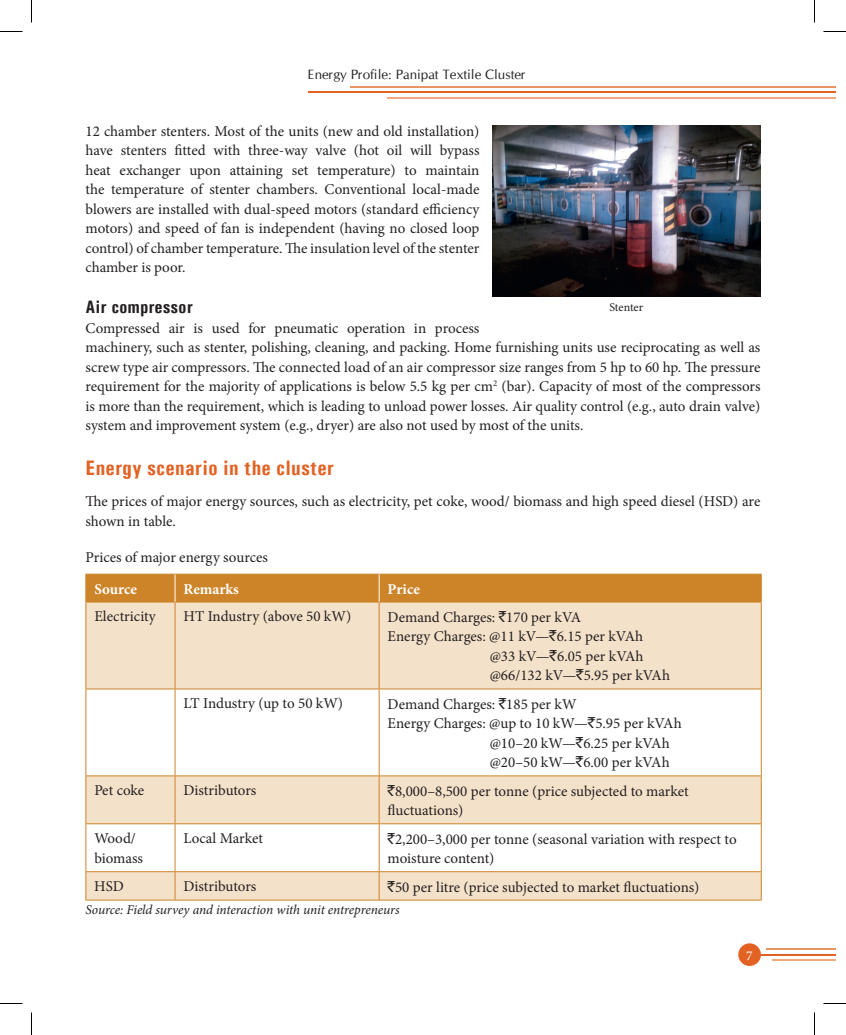
<style>
.page{position:relative;width:846px;height:1035px;background:#fff}
.page>*{position:absolute;margin:0;border:0;box-sizing:border-box;transform-origin:0 0}
.t1{font:700 21px "Univers Condensed";letter-spacing:.025em;color:#e26224}
.t2{font:700 18px "Univers Condensed";letter-spacing:.025em;color:#231f20}
.t3{font:15px/19.5px "Minion Pro";color:#231f20}
.t4{font:700 15px "Minion Pro";color:#fff}
.t5{font:italic 13.5px "Minion Pro";letter-spacing:-.01em;color:#231f20}
.t6{font:13.5px "Cg Omega";color:#231f20}
.t7{font:13.5px "Minion Pro";color:#fff}
.t8{font:12px "Minion Pro";letter-spacing:-.005em;color:#231f20}
.s1{font-family:"Rupee Foradian"}
</style>
<div class="page">
<hr style="left:760px;top:954px;width:76px;height:2px;background:#e26224">
<hr style="left:772px;top:959px;width:64px;height:2px;background:#efa97f">
<hr style="left:767px;top:948px;width:69px;height:2px;background:#eb9463">
<div style="left:738px;top:943px;width:23px;height:23px;background:#e26224;border-radius:50%"></div>
<hr style="left:308px;top:91px;width:528px;height:2px;background:#e26224">
<hr style="left:387px;top:97px;width:449px;height:2px;background:#efa97f">
<hr style="left:350px;top:86px;width:486px;height:2px;background:#eb9463">
<svg style="left:87px;top:603px;width:674px;height:297px;fill:#f4e1c9"></svg>
<hr style="left:86px;top:602px;width:89px;height:1px;background:#cd8328">
<hr style="left:86px;top:602px;width:1px;height:87px;background:#cd8328">
<hr style="left:175px;top:602px;width:204px;height:1px;background:#cd8328">
<hr style="left:175px;top:602px;width:1px;height:87px;background:#cd8328">
<hr style="left:379px;top:602px;width:383px;height:1px;background:#cd8328">
<hr style="left:379px;top:602px;width:1px;height:87px;background:#cd8328">
<hr style="left:761px;top:602px;width:1px;height:87px;background:#cd8328">
<hr style="left:86px;top:689px;width:89px;height:1px;background:#cd8328">
<hr style="left:86px;top:689px;width:1px;height:87px;background:#cd8328">
<hr style="left:175px;top:689px;width:204px;height:1px;background:#cd8328">
<hr style="left:175px;top:689px;width:1px;height:87px;background:#cd8328">
<hr style="left:379px;top:689px;width:383px;height:1px;background:#cd8328">
<hr style="left:379px;top:689px;width:1px;height:87px;background:#cd8328">
<hr style="left:761px;top:689px;width:1px;height:87px;background:#cd8328">
<hr style="left:86px;top:776px;width:89px;height:1px;background:#cd8328">
<hr style="left:86px;top:776px;width:1px;height:47px;background:#cd8328">
<hr style="left:175px;top:776px;width:204px;height:1px;background:#cd8328">
<hr style="left:175px;top:776px;width:1px;height:47px;background:#cd8328">
<hr style="left:379px;top:776px;width:383px;height:1px;background:#cd8328">
<hr style="left:379px;top:776px;width:1px;height:47px;background:#cd8328">
<hr style="left:761px;top:776px;width:1px;height:47px;background:#cd8328">
<hr style="left:86px;top:823px;width:89px;height:1px;background:#cd8328">
<hr style="left:86px;top:824px;width:1px;height:47px;background:#cd8328">
<hr style="left:175px;top:823px;width:204px;height:1px;background:#cd8328">
<hr style="left:175px;top:824px;width:1px;height:47px;background:#cd8328">
<hr style="left:379px;top:823px;width:383px;height:1px;background:#cd8328">
<hr style="left:379px;top:824px;width:1px;height:47px;background:#cd8328">
<hr style="left:761px;top:824px;width:1px;height:47px;background:#cd8328">
<hr style="left:86px;top:871px;width:89px;height:1px;background:#cd8328">
<svg style="left:86px;top:872px;width:1px;height:28px"></svg>
<hr style="left:175px;top:871px;width:204px;height:1px;background:#cd8328">
<svg style="left:175px;top:872px;width:1px;height:28px"></svg>
<hr style="left:379px;top:871px;width:383px;height:1px;background:#cd8328">
<svg style="left:379px;top:872px;width:1px;height:28px"></svg>
<svg style="left:761px;top:872px;width:1px;height:28px"></svg>
<hr style="left:86px;top:900px;width:89px;height:1px;background:#cd8328">
<hr style="left:175px;top:900px;width:204px;height:1px;background:#cd8328">
<hr style="left:379px;top:900px;width:383px;height:1px;background:#cd8328">
<div style="left:86px;top:574px;width:676px;height:28px;background:#cd8328"></div>
<img style="left:492px;top:125px;width:269px;height:171px">
<svg style="left:0;top:31px;width:22px;height:1px"></svg>
<svg style="left:824px;top:31px;width:22px;height:1px"></svg>
<svg style="left:0;top:1003px;width:22px;height:1px"></svg>
<svg style="left:824px;top:1003px;width:22px;height:1px"></svg>
<svg style="left:31px;top:0;width:1px;height:22px"></svg>
<svg style="left:31px;top:1012px;width:1px;height:23px"></svg>
<svg style="left:814px;top:0;width:1px;height:22px"></svg>
<svg style="left:814px;top:1012px;width:1px;height:23px"></svg>
<p class="t6" style="left:308px;top:67px;width:219px">Energy Profile: Panipat Textile Cluster</p>
<p class="t3" style="left:86px;top:121px;width:396px;text-align:justify">12 chamber stenters. Most of the units (new and old installation) have stenters fitted with three-way valve (hot oil will bypass heat exchanger upon attaining set temperature) to maintain the temperature of stenter chambers. Conventional local-made blowers are installed with dual-speed motors (standard efficiency motors) and speed of fan is independent (having no closed loop control) of chamber temperature. The insulation level of the stenter chamber is poor.</p>
<p class="t2" style="left:86px;top:296px;width:109px">Air compressor</p>
<p class="t3" style="left:86px;top:318px;width:677px">Compressed air is used for pneumatic operation in process<br>machinery, such as stenter, polishing, cleaning, and packing. Home furnishing units use reciprocating as well as screw type air compressors. The connected load of an air compressor size ranges from 5 hp to 60 hp. The pressure requirement for the majority of applications is below 5.5 kg per cm<sup>2</sup> (bar). Capacity of most of the compressors is more than the requirement, which is leading to unload power losses. Air quality control (e.g., auto drain valve) system and improvement system (e.g., dryer) are also not used by most of the units.</p>
<h1 class="t1" style="left:86px;top:455px;width:250px">Energy scenario in the cluster</h1>
<p class="t3" style="left:86px;top:492px;width:676px">The prices of major energy sources, such as electricity, pet coke, wood/ biomass and high speed diesel (HSD) are shown in table.</p>
<p class="t3" style="left:86px;top:547px;width:184px">Prices of major energy sources</p>
<p class="t4" style="left:94px;top:578px;width:44px">Source</p>
<p class="t4" style="left:184px;top:578px;width:57px">Remarks</p>
<p class="t4" style="left:388px;top:578px;width:34px">Price</p>
<p class="t3" style="left:94px;top:607px;width:63px">Electricity</p>
<p class="t3" style="left:184px;top:607px;width:169px">HT Industry (above 50 kW)</p>
<p class="t3" style="left:388px;top:608px;width:195px">Demand Charges: <span class="s1">`</span>170 per kVA</p>
<p class="t3" style="left:388px;top:627px;width:257px">Energy Charges: @11 kV—<span class="s1">`</span>6.15 per kVAh</p>
<p class="t3" style="left:490px;top:647px;width:155px">@33 kV—<span class="s1">`</span>6.05 per kVAh</p>
<p class="t3" style="left:490px;top:666px;width:182px">@66/132 kV—<span class="s1">`</span>5.95 per kVAh</p>
<p class="t3" style="left:184px;top:694px;width:161px">LT Industry (up to 50 kW)</p>
<p class="t3" style="left:388px;top:694px;width:191px">Demand Charges: <span class="s1">`</span>185 per kW</p>
<p class="t3" style="left:388px;top:714px;width:296px">Energy Charges: @up to 10 kW—<span class="s1">`</span>5.95 per kVAh</p>
<p class="t3" style="left:490px;top:733px;width:182px">@10–20 kW—<span class="s1">`</span>6.25 per kVAh</p>
<p class="t3" style="left:490px;top:753px;width:182px">@20–50 kW—<span class="s1">`</span>6.00 per kVAh</p>
<p class="t3" style="left:94px;top:781px;width:51px">Pet coke</p>
<p class="t3" style="left:184px;top:781px;width:74px">Distributors</p>
<p class="t3" style="left:388px;top:781px;width:303px"><span class="s1">`</span>8,000–8,500 per tonne (price subjected to market fluctuations)</p>
<p class="t3" style="left:94px;top:829px;width:50px">Wood/ biomass</p>
<p class="t3" style="left:184px;top:829px;width:81px">Local Market</p>
<p class="t3" style="left:388px;top:829px;width:351px"><span class="s1">`</span>2,200–3,000 per tonne (seasonal variation with respect to moisture content)</p>
<p class="t3" style="left:94px;top:877px;width:31px">HSD</p>
<p class="t3" style="left:183px;top:877px;width:74px">Distributors</p>
<p class="t3" style="left:388px;top:877px;width:313px"><span class="s1">`</span>50 per litre (price subjected to market fluctuations)</p>
<p class="t5" style="left:86px;top:900px;width:316px">Source: Field survey and interaction with unit entrepreneurs</p>
<p class="t8" style="left:609px;top:299px;width:35px">Stenter</p>
<p class="t7" style="left:746px;top:946px;width:8px">7</p>
</div>
